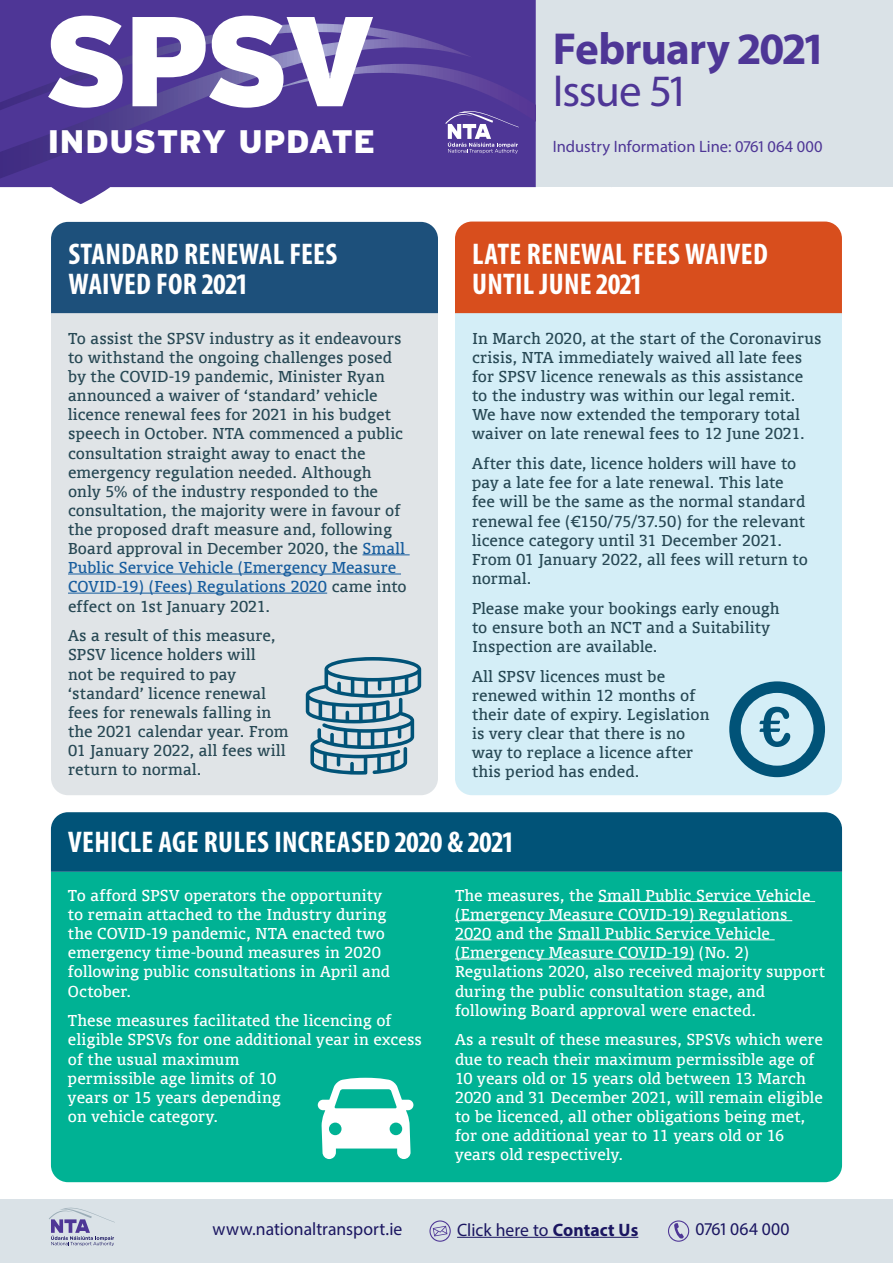
<style>
.page{position:relative;width:893px;height:1263px;background:#fff}
.page>*{position:absolute;margin:0;border:0;box-sizing:border-box;transform-origin:0 0}
.t1{font:900 127.5px "Interstate";color:#fff}
.t2{font:55.05px "Arial Rounded MT Bold";color:#015378}
.t3{font:700 45px "Myriad Pro";letter-spacing:-.015em;color:#4e3696}
.t4{font:45px "Myriad Pro";letter-spacing:-.025em;color:#4e3696}
.t5{font:900 32.55px "Interstate";letter-spacing:.01em;color:#fff}
.Heading_4{font:700 condensed 30px/30px "Myriad Pro";letter-spacing:.005em;color:#fff}
.t6{font:18px "Myriad Pro";color:#1b1661}
.t7{font:16.5px "Myriad Pro";color:#4e3696}
.Body_Text_-_10pt{font:15px/19.2px "Union";letter-spacing:.01em;color:#274854}
.Body_Text_-_10pt-2{font:15px/19.2px "Union";letter-spacing:.01em;color:#fff}
.s1{color:#175d9e}
.s2{font-weight:700}
</style>
<div class="page">
<svg style="left:0;top:187px;width:536px;height:17px"></svg>
<div style="left:0;top:1199px;width:893px;height:64px;background:#dae2e7"></div>
<svg style="left:0;top:0;width:536px;height:187px;background:#513b97"></svg>
<div style="left:536px;top:0;width:357px;height:187px;background:#dae2e7"></div>
<hr style="left:457px;top:1237px;width:181px;height:1px;background:#1b1661">
<svg style="left:429px;top:1220px;width:22px;height:22px"></svg>
<svg style="left:668px;top:1220px;width:21px;height:22px"></svg>
<svg style="left:445px;top:107px;width:74px;height:46px;background:#725eab"></svg>
<svg style="left:49px;top:1207px;width:66px;height:39px"></svg>
<div style="left:51px;top:872px;width:791px;height:310px;background:#00b294"></div>
<hr style="left:598px;top:901px;width:217px;height:1px;background:#fff">
<hr style="left:455px;top:920px;width:337px;height:1px;background:#fff">
<hr style="left:455px;top:939px;width:36px;height:1px;background:#fff">
<hr style="left:558px;top:939px;width:217px;height:1px;background:#fff">
<hr style="left:455px;top:959px;width:239px;height:1px;background:#fff">
<div style="left:51px;top:812px;width:791px;height:60px;background:#015378"></div>
<div style="left:51px;top:222px;width:387px;height:91px;background:#1d507b"></div>
<div style="left:455px;top:222px;width:387px;height:91px;background:#d84e1d"></div>
<div style="left:51px;top:313px;width:387px;height:482px;background:#e0e4e7"></div>
<hr style="left:363px;top:554px;width:47px;height:1px;background:#175d9e">
<hr style="left:68px;top:574px;width:333px;height:1px;background:#175d9e">
<hr style="left:68px;top:593px;width:259px;height:1px;background:#175d9e">
<div style="left:455px;top:313px;width:387px;height:482px;background:#d4eef7"></div>
<svg style="left:729px;top:681px;width:96px;height:96px;background:#8ebacc"></svg>
<svg style="left:306px;top:657px;width:115px;height:118px;background:#95b3c2"></svg>
<svg style="left:318px;top:1078px;width:95px;height:81px"></svg>
<h1 class="t1" style="left:43px;top:-12px;width:336px">SPSV</h1>
<h3 class="t5" style="left:48px;top:123px;width:329px">INDUSTRY UPDATE</h3>
<h3 class="t3" style="left:553px;top:20px;width:271px">February 2021</h3>
<h3 class="t4" style="left:553px;top:64px;width:134px">Issue 51</h3>
<p class="t7" style="left:553px;top:136px;width:271px">Industry Information Line: 0761 064 000</p>
<p class="Heading_4" style="left:68px;top:238px;width:270px">STANDARD RENEWAL FEES<br>WAIVED FOR 2021</p>
<p class="Heading_4" style="left:472px;top:238px;width:297px">LATE RENEWAL FEES WAIVED<br>UNTIL JUNE 2021</p>
<p class="Body_Text_-_10pt" style="left:68px;top:328px;width:340px">To assist the SPSV industry as it endeavours to withstand the ongoing challenges posed by the COVID-19 pandemic, Minister Ryan announced a waiver of ‘standard’ vehicle licence renewal fees for 2021 in his budget speech in October. NTA commenced a public consultation straight away to enact the emergency regulation needed. Although only 5% of the industry responded to the consultation, the majority were in favour of the proposed draft measure and, following Board approval in December 2020, the <span class="s1">Small Public Service Vehicle (Emergency Measure COVID-19) (Fees) Regulations 2020</span> came into effect on 1st January 2021.</p>
<p class="Body_Text_-_10pt" style="left:68px;top:626px;width:222px">As a result of this measure,<br>SPSV licence holders will<br>not be required to pay ‘standard’ licence renewal fees for renewals falling in the 2021 calendar year. From<br>01 January 2022, all fees will return to normal.</p>
<p class="Body_Text_-_10pt" style="left:472px;top:328px;width:351px">In March 2020, at the start of the Coronavirus crisis, NTA immediately waived all late fees for SPSV licence renewals as this assistance to the industry was within our legal remit.<br>We have now extended the temporary total waiver on late renewal fees to 12 June 2021.</p>
<p class="Body_Text_-_10pt" style="left:472px;top:454px;width:337px">After this date, licence holders will have to pay a late fee for a late renewal. This late fee will be the same as the normal standard renewal fee (€150/75/37.50) for the relevant licence category until 31 December 2021.<br>From 01 January 2022, all fees will return to normal.</p>
<p class="Body_Text_-_10pt" style="left:472px;top:598px;width:309px">Please make your bookings early enough to ensure both an NCT and a Suitability<br>Inspection are available.</p>
<p class="Body_Text_-_10pt" style="left:472px;top:666px;width:239px">All SPSV licences must be renewed within 12 months of their date of expiry. Legislation is very clear that there is no way to replace a licence after this period has ended.</p>
<p class="t2" style="left:759px;top:694px;width:34px">€</p>
<p class="Heading_4" style="left:68px;top:826px;width:446px">VEHICLE AGE RULES INCREASED 2020 &amp; 2021</p>
<p class="Body_Text_-_10pt-2" style="left:68px;top:885px;width:323px">To afford SPSV operators the opportunity to remain attached to the Industry during the COVID-19 pandemic, NTA enacted two emergency time-bound measures in 2020 following public consultations in April and October.</p>
<p class="Body_Text_-_10pt-2" style="left:68px;top:1011px;width:355px">These measures facilitated the licencing of eligible SPSVs for one additional year in excess of the usual maximum<br>permissible age limits of 10<br>years or 15 years depending<br>on vehicle category.</p>
<p class="Body_Text_-_10pt-2" style="left:455px;top:885px;width:372px">The measures, the Small Public Service Vehicle (Emergency Measure COVID-19) Regulations 2020 and the Small Public Service Vehicle (Emergency Measure COVID-19) (No. 2)<br>Regulations 2020, also received majority support during the public consultation stage, and following Board approval were enacted.</p>
<p class="Body_Text_-_10pt-2" style="left:455px;top:1030px;width:369px">As a result of these measures, SPSVs which were due to reach their maximum permissible age of 10 years old or 15 years old between 13 March 2020 and 31 December 2021, will remain eligible to be licenced, all other obligations being met, for one additional year to 11 years old or 16 years old respectively.</p>
<p class="t6" style="left:213px;top:1218px;width:191px">www.nationaltransport.ie</p>
<p class="t6" style="left:457px;top:1218px;width:183px">Click here to <span class="s2">Contact Us</span></p>
<p class="t6" style="left:696px;top:1218px;width:95px">0761 064 000</p>
</div>
